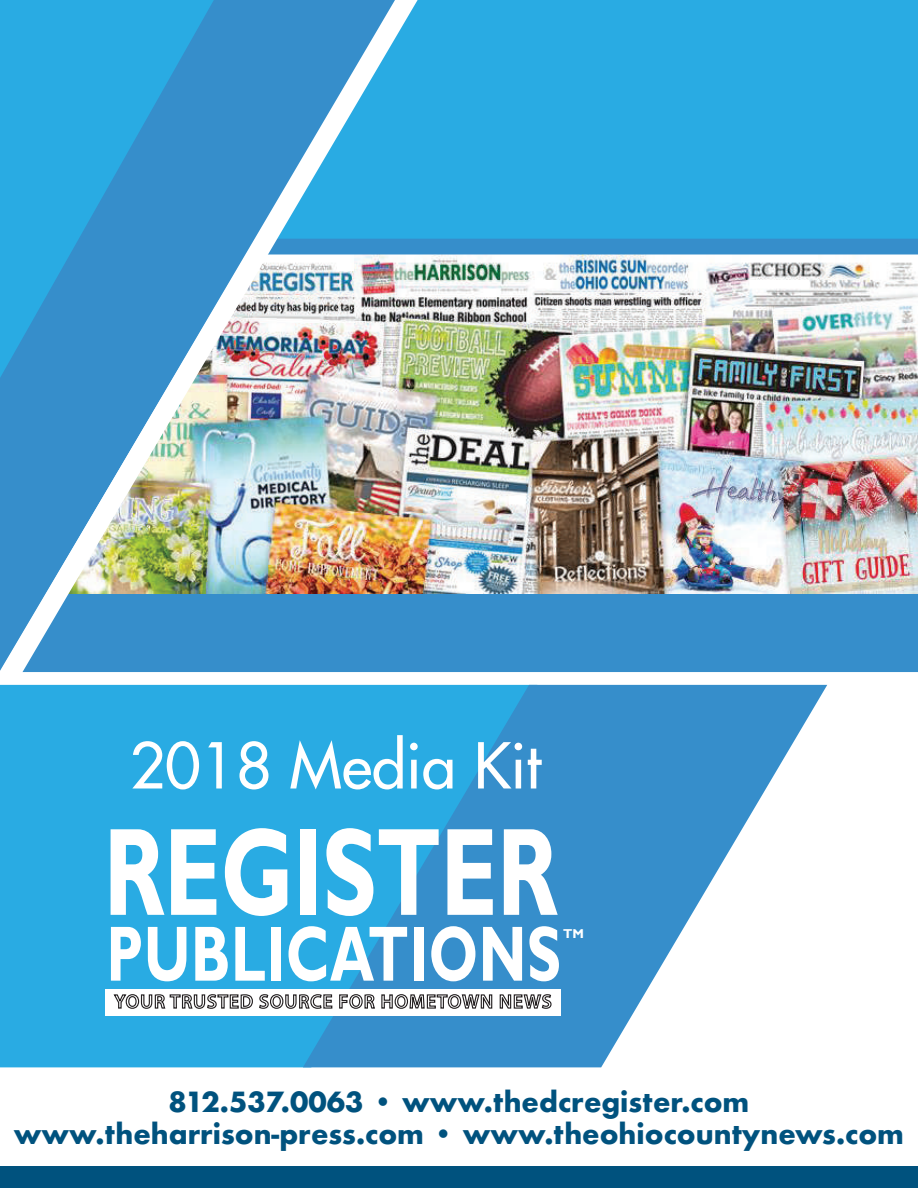
<style>
.page{position:relative;width:918px;height:1188px;background:#fff}
.page>*{position:absolute;margin:0;border:0;box-sizing:border-box;transform-origin:0 0}
.t1{font:700 125.4px "Gill Sans";letter-spacing:-.005em;color:#fff;scale:.72 1}
.t2{font:700 78.75px "Gill Sans";letter-spacing:.01em;color:#fff;scale:.72 1}
.t3{font:61.5px "Futura";color:#fff}
.t4{font:700 27px/32.4px "Futura";color:#00527e;text-align:center}
.t5{font:700 12.9px "Gill Sans";color:#fff}
</style>
<div class="page">
<div style="left:0;top:704px;width:303px;height:363px;background:#29abe3"></div>
<svg style="left:303px;top:685px;width:524px;height:382px;fill:#368ecb"></svg>
<div style="left:0;top:1167px;width:918px;height:21px;background:#00527e"></div>
<div style="left:105px;top:989px;width:455px;height:27px;background:#fff"></div>
<svg style="left:113px;top:994px;width:220px;height:15px"></svg>
<svg style="left:339px;top:979px;width:154px;height:30px"></svg>
<svg style="left:499px;top:979px;width:53px;height:30px"></svg>
<div style="left:441px;top:239px;width:477px;height:433px;background:#368ecb"></div>
<img style="left:441px;top:255px;width:477px;height:339px">
<div style="left:441px;top:0;width:477px;height:239px;background:#29abe3"></div>
<img style="left:0;top:0;width:441px;height:704px">
<h3 class="t3" style="left:130px;top:726px;width:413px">2018 Media Kit</h3>
<h1 class="t1" style="left:104px;top:798px;width:632px">REGISTER</h1>
<h2 class="t2" style="left:106px;top:908px;width:633px">PUBLICATIONS</h2>
<p class="t5" style="left:563px;top:926px;width:22px">TM</p>
<p class="t4" style="left:14px;top:1086px;width:892px">812.537.0063 • www.thedcregister.com www.theharrison-press.com • www.theohiocountynews.com</p>
</div>
